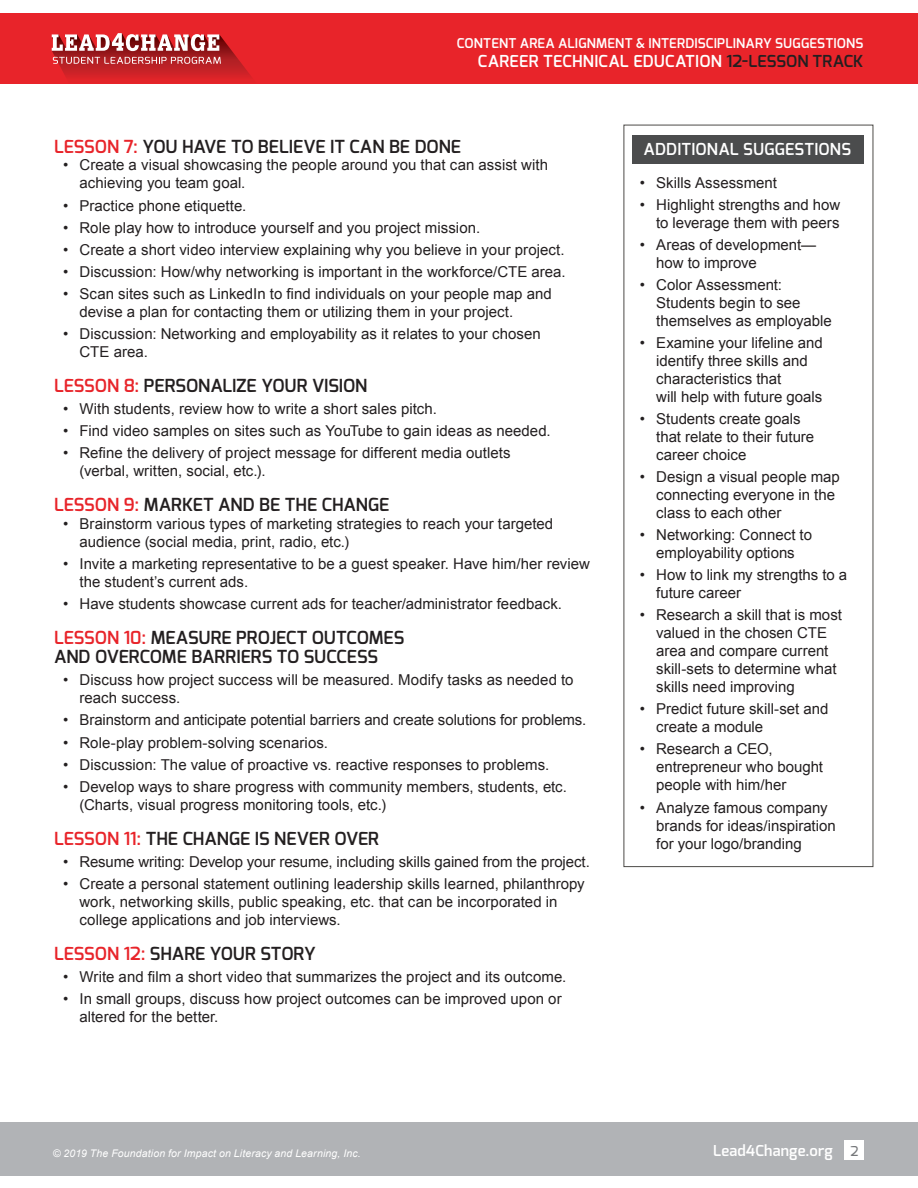
<style>
.page{position:relative;width:918px;height:1188px;background:#fff}
.page>*{position:absolute;margin:0;border:0;box-sizing:border-box;transform-origin:0 0}
.t1{font:600 18px/19.5px "Exo";color:#231f20}
.Docuemnt_Header{font:600 16.5px "Exo";letter-spacing:.015em;color:#fff}
.t2{font:15px/18px "Arial";color:#231f20}
.t3{font:600 15px "Exo";letter-spacing:.015em;color:#fff}
.Docuemnt_Header-2{font:600 13.5px "Exo";letter-spacing:.015em;color:#fff}
.t4{font:italic 10.5px "Arial";letter-spacing:.015em;color:#fff}
.s1{color:#231f20}
.s2{color:#e8242a}
.s3{font-weight:500;font-size:13.5px;color:#76787b}
</style>
<div class="page">
<div style="left:0;top:1122px;width:918px;height:54px;background:#b1b3b6"></div>
<div style="left:0;top:14px;width:918px;height:70px;background:#e8242a"></div>
<div style="left:845px;top:1141px;width:19px;height:19px;background:#fff"></div>
<svg style="left:52px;top:33px;width:200px;height:45px"></svg>
<div style="left:632px;top:135px;width:232px;height:29px;background:#4b4c4d"></div>
<p class="Docuemnt_Header-2" style="left:457px;top:34px;width:408px">CONTENT AREA ALIGNMENT &amp; INTERDISCIPLINARY SUGGESTIONS</p>
<p class="Docuemnt_Header" style="left:478px;top:51px;width:387px">CAREER TECHNICAL EDUCATION <span class="s1">12-LESSON TRACK</span></p>
<p class="t1" style="left:54px;top:137px;width:409px"><span class="s2">LESSON 7:</span> YOU HAVE TO BELIEVE IT CAN BE DONE</p>
<p class="t2" style="left:80px;top:156px;width:470px;text-indent:-16px">• Create a visual showcasing the people around you that can assist with achieving you team goal.</p>
<p class="t2" style="left:63px;top:196px;width:185px">• Practice phone etiquette.</p>
<p class="t2" style="left:63px;top:218px;width:419px">• Role play how to introduce yourself and you project mission.</p>
<p class="t2" style="left:63px;top:241px;width:503px">• Create a short video interview explaining why you believe in your project.</p>
<p class="t2" style="left:63px;top:263px;width:504px">• Discussion: How/why networking is important in the workforce/CTE area.</p>
<p class="t2" style="left:80px;top:285px;width:474px;text-indent:-16px">• Scan sites such as LinkedIn to find individuals on your people map and devise a plan for contacting them or utilizing them in your project.</p>
<p class="t2" style="left:80px;top:325px;width:463px;text-indent:-16px">• Discussion: Networking and employability as it relates to your chosen<br>CTE area.</p>
<p class="t1" style="left:54px;top:376px;width:315px"><span class="s2">LESSON 8:</span> PERSONALIZE YOUR VISION</p>
<p class="t2" style="left:63px;top:400px;width:376px">• With students, review how to write a short sales pitch.</p>
<p class="t2" style="left:63px;top:422px;width:489px">• Find video samples on sites such as YouTube to gain ideas as needed.</p>
<p class="t2" style="left:80px;top:444px;width:433px;text-indent:-16px">• Refine the delivery of project message for different media outlets (verbal, written, social, etc.).</p>
<p class="t1" style="left:54px;top:495px;width:337px"><span class="s2">LESSON 9:</span> MARKET AND BE THE CHANGE</p>
<p class="t2" style="left:80px;top:515px;width:475px;text-indent:-16px">• Brainstorm various types of marketing strategies to reach your targeted audience (social media, print, radio, etc.)</p>
<p class="t2" style="left:80px;top:555px;width:512px;text-indent:-16px">• Invite a marketing representative to be a guest speaker. Have him/her review the student’s current ads.</p>
<p class="t2" style="left:63px;top:595px;width:501px">• Have students showcase current ads for teacher/administrator feedback.</p>
<p class="t1" style="left:54px;top:628px;width:352px"><span class="s2">LESSON 10:</span> MEASURE PROJECT OUTCOMES<br>AND OVERCOME BARRIERS TO SUCCESS</p>
<p class="t2" style="left:80px;top:671px;width:496px;text-indent:-16px">• Discuss how project success will be measured. Modify tasks as needed to reach success.</p>
<p class="t2" style="left:63px;top:711px;width:525px">• Brainstorm and anticipate potential barriers and create solutions for problems.</p>
<p class="t2" style="left:63px;top:733px;width:267px">• Role-play problem-solving scenarios.</p>
<p class="t2" style="left:63px;top:755px;width:488px">• Discussion: The value of proactive vs. reactive responses to problems.</p>
<p class="t2" style="left:80px;top:778px;width:489px;text-indent:-16px">• Develop ways to share progress with community members, students, etc. (Charts, visual progress monitoring tools, etc.)</p>
<p class="t1" style="left:54px;top:828px;width:327px"><span class="s2">LESSON 11:</span> THE CHANGE IS NEVER OVER</p>
<p class="t2" style="left:63px;top:853px;width:528px">• Resume writing: Develop your resume, including skills gained from the project.</p>
<p class="t2" style="left:80px;top:875px;width:507px;text-indent:-16px">• Create a personal statement outlining leadership skills learned, philanthropy work, networking skills, public speaking, etc. that can be incorporated in college applications and job interviews.</p>
<p class="t1" style="left:54px;top:944px;width:263px"><span class="s2">LESSON 12:</span> SHARE YOUR STORY</p>
<p class="t2" style="left:63px;top:968px;width:505px">• Write and film a short video that summarizes the project and its outcome.</p>
<p class="t2" style="left:80px;top:990px;width:484px;text-indent:-16px">• In small groups, discuss how project outcomes can be improved upon or altered for the better.</p>
<p class="Docuemnt_Header" style="left:644px;top:138px;width:209px">ADDITIONAL SUGGESTIONS</p>
<p class="t2" style="left:640px;top:174px;width:139px">• Skills Assessment</p>
<p class="t2" style="left:640px;top:196px;width:202px;text-align:right">• Highlight strengths and how to leverage them with peers</p>
<p class="t2" style="left:656px;top:236px;width:162px;text-indent:-16px">• Areas of development— how to improve</p>
<p class="t2" style="left:656px;top:276px;width:177px;text-indent:-16px">• Color Assessment:<br>Students begin to see themselves as employable</p>
<p class="t2" style="left:656px;top:334px;width:168px;text-indent:-16px">• Examine your lifeline and identify three skills and characteristics that<br>will help with future goals</p>
<p class="t2" style="left:656px;top:410px;width:160px;text-indent:-16px">• Students create goals that relate to their future career choice</p>
<p class="t2" style="left:656px;top:468px;width:185px;text-indent:-16px">• Design a visual people map connecting everyone in the class to each other</p>
<p class="t2" style="left:640px;top:526px;width:174px;text-align:center">• Networking: Connect to employability options</p>
<p class="t2" style="left:656px;top:566px;width:193px;text-indent:-16px">• How to link my strengths to a future career</p>
<p class="t2" style="left:656px;top:606px;width:187px;text-indent:-16px">• Research a skill that is most valued in the chosen CTE area and compare current skill-sets to determine what skills need improving</p>
<p class="t2" style="left:656px;top:700px;width:174px;text-indent:-16px">• Predict future skill-set and create a module</p>
<p class="t2" style="left:656px;top:740px;width:168px;text-indent:-16px">• Research a CEO, entrepreneur who bought people with him/her</p>
<p class="t2" style="left:656px;top:798px;width:181px;text-indent:-16px">• Analyze famous company brands for ideas/inspiration for your logo/branding</p>
<p class="t4" style="left:53px;top:1146px;width:309px">© 2019 The Foundation for Impact on Literacy and Learning, Inc.</p>
<p class="t3" style="left:713px;top:1141px;width:147px">Lead4Change.org <span class="s3">2</span></p>
</div>
